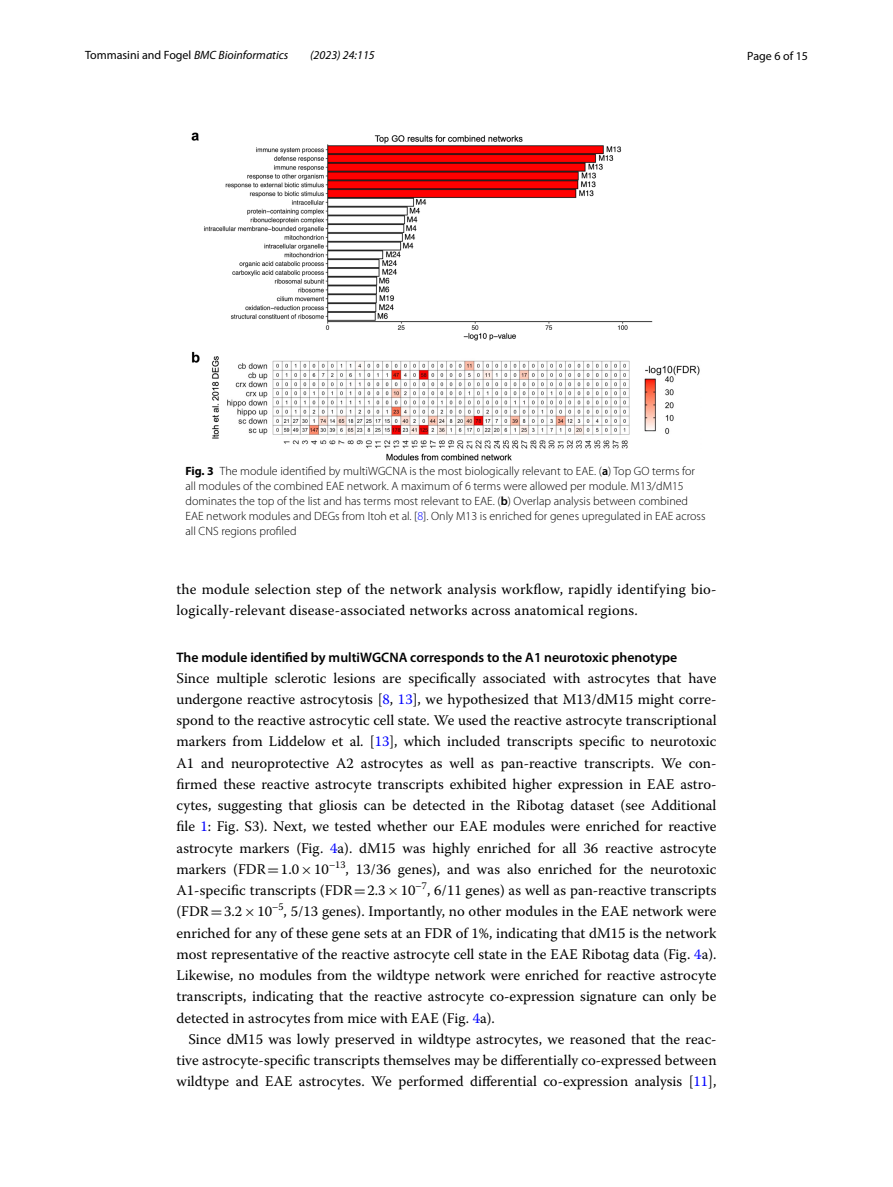
<style>
.page{position:relative;width:893px;height:1187px;background:#fff}
.page>*{position:absolute;margin:0;border:0;box-sizing:border-box;transform-origin:0 0}
.t1{font:14.7px/21.3px "Warnock Pro";letter-spacing:.015em;color:#000;text-align:justify}
.t2{font:600 13.8px "Myriad Pro";color:#000}
.t3{font:300 12px/15px "Myriad Pro";color:#000}
.t4{font:12px "Myriad Pro";color:#000}
.t5{font:italic 12px "Myriad Pro";color:#000}
.s1{font-style:italic}
.s2{font-weight:700}
.s3{font-weight:600}
.s4{color:#00f}
.s5{font-family:"MTSY"}
</style>
<div class="page">
<img style="left:191px;top:133px;width:509px;height:327px">
<p class="t4" style="left:85px;top:48px;width:205px">Tommasini and Fogel <span class="s1">BMC Bioinformatics</span></p>
<p class="t5" style="left:310px;top:48px;width:66px">(2023) 24:115</p>
<p class="t4" style="left:747px;top:48px;width:62px">Page 6 of 15</p>
<p class="t3" style="left:185px;top:464px;width:521px"><span class="s2">Fig. 3</span> The module identified by multiWGCNA is the most biologically relevant to EAE. (<span class="s3">a</span>) Top GO terms for all modules of the combined EAE network. A maximum of 6 terms were allowed per module. M13/dM15 dominates the top of the list and has terms most relevant to EAE. (<span class="s3">b</span>) Overlap analysis between combined EAE network modules and DEGs from Itoh et al. [<span class="s4">8</span>]. Only M13 is enriched for genes upregulated in EAE across all CNS regions profiled</p>
<p class="t1" style="left:176px;top:578px;width:542px">the module selection step of the network analysis workflow, rapidly identifying bio&shy;logically-relevant disease-associated networks across anatomical regions.</p>
<p class="t2" style="left:176px;top:648px;width:502px">The module identified by multiWGCNA corresponds to the A1 neurotoxic phenotype</p>
<p class="t1" style="left:176px;top:667px;width:542px">Since multiple sclerotic lesions are specifically associated with astrocytes that have undergone reactive astrocytosis [<span class="s4">8</span>, <span class="s4">13</span>], we hypothesized that M13/dM15 might corre&shy;spond to the reactive astrocytic cell state. We used the reactive astrocyte transcriptional markers from Liddelow et al. [<span class="s4">13</span>], which included transcripts specific to neurotoxic A1 and neuroprotective A2 astrocytes as well as pan-reactive transcripts. We con&shy;firmed these reactive astrocyte transcripts exhibited higher expression in EAE astro&shy;cytes, suggesting that gliosis can be detected in the Ribotag dataset (see Additional file <span class="s4">1</span>: Fig. S3). Next, we tested whether our EAE modules were enriched for reactive astrocyte markers (Fig. <span class="s4">4</span>a). dM15 was highly enriched for all 36 reactive astrocyte markers (FDR<span class="s5">=</span>1.0<span class="s5">×</span> -10<sup>–13</sup>, 13/36 genes), and was also enriched for the neurotoxic A1-specific transcripts (FDR<span class="s5">=</span>2.3<span class="s5">×</span> -10<sup>–7</sup>, 6/11 genes) as well as pan-reactive transcripts (FDR<span class="s5">=</span>3.2<span class="s5">×</span> -10<sup>–5</sup>, 5/13 genes). Importantly, no other modules in the EAE network were enriched for any of these gene sets at an FDR of 1%, indicating that dM15 is the network most representative of the reactive astrocyte cell state in the EAE Ribotag data (Fig. <span class="s4">4</span>a).<br>Likewise, no modules from the wildtype network were enriched for reactive astrocyte transcripts, indicating that the reactive astrocyte co-expression signature can only be detected in astrocytes from mice with EAE (Fig. <span class="s4">4</span>a).</p>
<p class="t1" style="left:176px;top:1028px;width:542px;text-indent:12px">Since dM15 was lowly preserved in wildtype astrocytes, we reasoned that the reac&shy;tive astrocyte-specific transcripts themselves may be differentially co-expressed between wildtype and EAE astrocytes. We performed differential co-expression analysis [<span class="s4">11</span>],</p>
</div>
